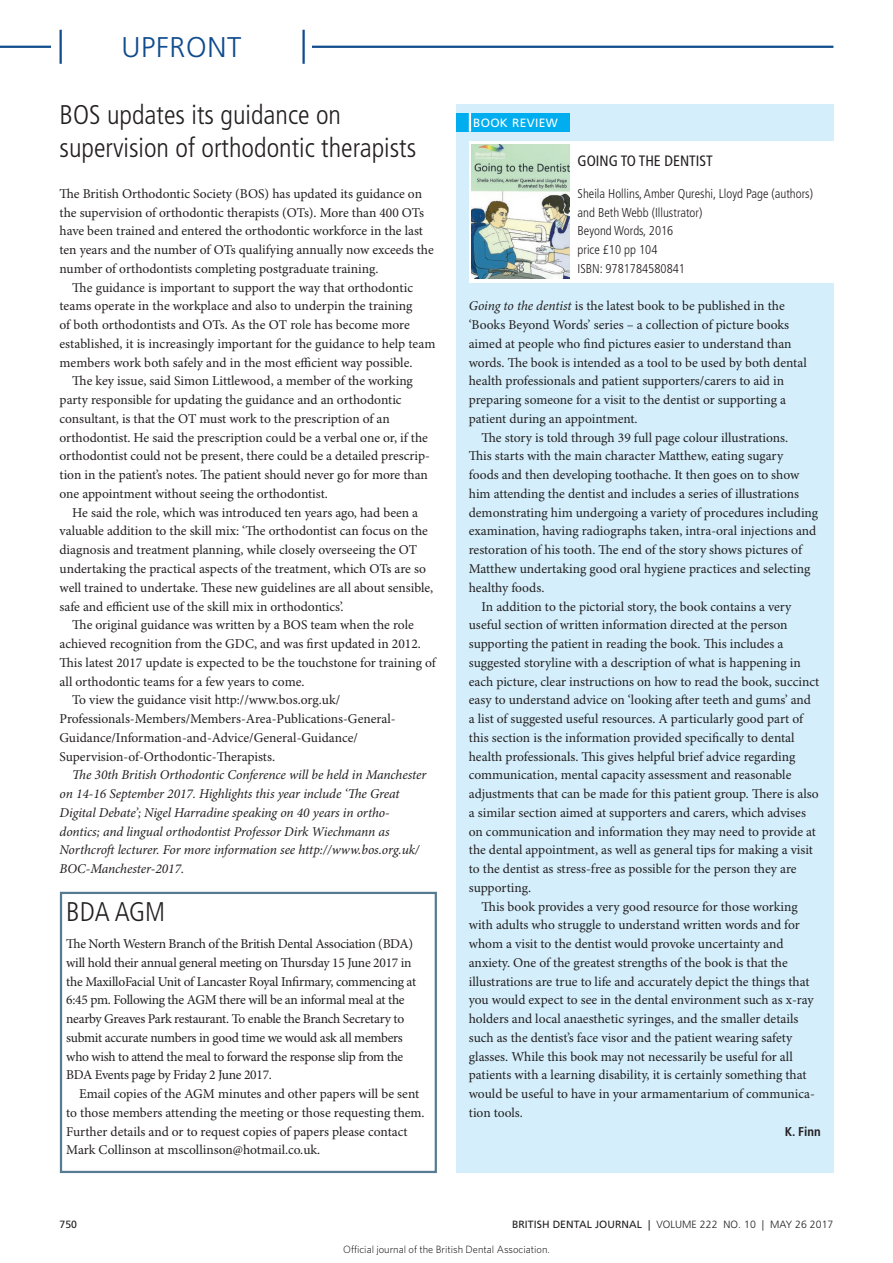
<style>
.page{position:relative;width:893px;height:1263px;background:#fff}
.page>*{position:absolute;margin:0;border:0;box-sizing:border-box;transform-origin:0 0}
.t1{font:300 28.5px "Frutiger LT Std";letter-spacing:.025em;color:#0f4b8d}
.heading___5{font:300 condensed 27px "Frutiger LT Std";color:#231f20}
.book_review_heading{font:condensed 15px "Frutiger LT Std";color:#231f20}
.body_9pt_ragged{font:13.5px/18.8px "Minion Pro";color:#231f20}
.body_9pt_ragged_1st{font:13.5px/18.8px "Minion Pro";letter-spacing:-.01em;color:#231f20}
.body_9pt_ragged-2{font:italic 13.5px/18.8px "Minion Pro";letter-spacing:-.01em;color:#231f20}
.book_review_author_p{font:300 condensed 12.75px/18.8px "Frutiger LT Std";color:#231f20}
.book_review_ISBN{font:300 condensed 12.75px "Frutiger LT Std";color:#231f20}
.book_review_author_e{font:700 condensed 12.75px "Frutiger LT Std";color:#231f20}
.tag_-_2{font:12px "Frutiger LT Std";letter-spacing:.025em;color:#fff}
.t2{font:300 10.5px "Frutiger LT Std";letter-spacing:.005em;color:#231f20}
.t3{font:300 10.5px "Whitney";color:#000}
.t4{font:10.5px "Frutiger LT Std";color:#231f20}
.s1{font-style:italic}
.s2{font-weight:400}
</style>
<div class="page">
<div style="left:456px;top:104px;width:377px;height:1069px;background:#d4effb"></div>
<div style="left:469px;top:141px;width:364px;height:141px;background:#fff"></div>
<img style="left:471px;top:145px;width:98px;height:134px">
<div style="left:456px;top:113px;width:113px;height:19px;background:#00aeef"></div>
<svg style="left:469px;top:113px;width:2px;height:19px"></svg>
<div style="left:60px;top:892px;width:377px;height:281px;border:2px solid #577b91"></div>
<hr style="left:0;top:46px;width:833px;height:2px;background:#0f4b8d">
<div style="left:51px;top:30px;width:261px;height:34px;background:#fff"></div>
<hr style="left:302px;top:30px;width:3px;height:34px;background:#0f4b8d">
<hr style="left:60px;top:30px;width:2px;height:34px;background:#0f4b8d">
<h1 class="t1" style="left:121px;top:31px;width:121px">UPFRONT</h1>
<p class="heading___5" style="left:60px;top:100px;width:283px">BOS updates its guidance on</p>
<p class="heading___5" style="left:60px;top:132px;width:358px">supervision of orthodontic therapists</p>
<p class="body_9pt_ragged_1st" style="left:60px;top:185px;width:376px">The British Orthodontic Society (BOS) has updated its guidance on the supervision of orthodontic therapists (OTs). More than 400 OTs have been trained and entered the orthodontic workforce in the last ten years and the number of OTs qualifying annually now exceeds the number of orthodontists completing postgraduate training.</p>
<p class="body_9pt_ragged" style="left:60px;top:279px;width:377px;text-indent:13px">The guidance is important to support the way that orthodontic teams operate in the workplace and also to underpin the training<br>of both orthodontists and OTs. As the OT role has become more established, it is increasingly important for the guidance to help team members work both safely and in the most efficient way possible.</p>
<p class="body_9pt_ragged" style="left:60px;top:372px;width:372px;text-indent:13px">The key issue, said Simon Littlewood, a member of the working party responsible for updating the guidance and an orthodontic consultant, is that the OT must work to the prescription of an orthodontist. He said the prescription could be a verbal one or, if the orthodontist could not be present, there could be a detailed prescrip&shy;tion in the patient’s notes. The patient should never go for more than one appointment without seeing the orthodontist.</p>
<p class="body_9pt_ragged" style="left:60px;top:504px;width:375px;text-indent:13px">He said the role, which was introduced ten years ago, had been a valuable addition to the skill mix: ‘The orthodontist can focus on the diagnosis and treatment planning, while closely overseeing the OT undertaking the practical aspects of the treatment, which OTs are so well trained to undertake. These new guidelines are all about sensible, safe and efficient use of the skill mix in orthodontics’.</p>
<p class="body_9pt_ragged" style="left:60px;top:616px;width:378px;text-indent:13px">The original guidance was written by a BOS team when the role achieved recognition from the GDC, and was first updated in 2012.<br>This latest 2017 update is expected to be the touchstone for training of all orthodontic teams for a few years to come.</p>
<p class="body_9pt_ragged" style="left:60px;top:691px;width:338px;text-indent:13px">To view the guidance visit http://www.bos.org.uk/ Professionals-Members/Members-Area-Publications-General-Guidance/Information-and-Advice/General-Guidance/ Supervision-of-Orthodontic-Therapists.</p>
<p class="body_9pt_ragged-2" style="left:60px;top:766px;width:368px;text-indent:13px">The 30th British Orthodontic Conference will be held in Manchester on 14-16 September 2017. Highlights this year include ‘The Great Digital Debate’; Nigel Harradine speaking on 40 years in ortho&shy;dontics; and lingual orthodontist Professor Dirk Wiechmann as Northcroft lecturer. For more information see http://www.bos.org.uk/ BOC-Manchester-2017.</p>
<p class="heading___5" style="left:66px;top:896px;width:101px">BDA AGM</p>
<p class="body_9pt_ragged_1st" style="left:66px;top:935px;width:351px">The North Western Branch of the British Dental Association (BDA) will hold their annual general meeting on Thursday 15 June 2017 in the MaxilloFacial Unit of Lancaster Royal Infirmary, commencing at 6:45 pm. Following the AGM there will be an informal meal at the nearby Greaves Park restaurant. To enable the Branch Secretary to submit accurate numbers in good time we would ask all members who wish to attend the meal to forward the response slip from the BDA Events page by Friday 2 June 2017.</p>
<p class="body_9pt_ragged" style="left:66px;top:1085px;width:360px;text-indent:13px">Email copies of the AGM minutes and other papers will be sent to those members attending the meeting or those requesting them.<br>Further details and or to request copies of papers please contact Mark Collinson at mscollinson@hotmail.co.uk.</p>
<p class="tag_-_2" style="left:473px;top:116px;width:86px">BOOK REVIEW</p>
<p class="book_review_heading" style="left:578px;top:152px;width:137px">GOING TO THE DENTIST</p>
<p class="book_review_author_p" style="left:578px;top:184px;width:237px">Sheila Hollins, Amber Qureshi, Lloyd Page (authors) and Beth Webb (Illustrator)</p>
<p class="book_review_author_p" style="left:578px;top:222px;width:97px">Beyond Words, 2016</p>
<p class="book_review_author_p" style="left:578px;top:241px;width:81px">price £10 pp 104</p>
<p class="book_review_ISBN" style="left:578px;top:261px;width:109px">ISBN: 9781784580841</p>
<p class="body_9pt_ragged_1st" style="left:469px;top:297px;width:339px"><span class="s1">Going to the dentist</span> is the latest book to be published in the ‘Books Beyond Words’ series – a collection of picture books aimed at people who find pictures easier to understand than words. The book is intended as a tool to be used by both dental health professionals and patient supporters/carers to aid in preparing someone for a visit to the dentist or supporting a patient during an appointment.</p>
<p class="body_9pt_ragged" style="left:469px;top:429px;width:351px;text-indent:13px">The story is told through 39 full page colour illustrations.<br>This starts with the main character Matthew, eating sugary<br>foods and then developing toothache. It then goes on to show him attending the dentist and includes a series of illustrations demonstrating him undergoing a variety of procedures including examination, having radiographs taken, intra-oral injections and restoration of his tooth. The end of the story shows pictures of Matthew undertaking good oral hygiene practices and selecting healthy foods.</p>
<p class="body_9pt_ragged" style="left:469px;top:597px;width:352px;text-indent:13px">In addition to the pictorial story, the book contains a very useful section of written information directed at the person supporting the patient in reading the book. This includes a suggested storyline with a description of what is happening in each picture, clear instructions on how to read the book, succinct easy to understand advice on ‘looking after teeth and gums’ and a list of suggested useful resources. A particularly good part of this section is the information provided specifically to dental health professionals. This gives helpful brief advice regarding communication, mental capacity assessment and reasonable adjustments that can be made for this patient group. There is also a similar section aimed at supporters and carers, which advises on communication and information they may need to provide at the dental appointment, as well as general tips for making a visit to the dentist as stress-free as possible for the person they are supporting.</p>
<p class="body_9pt_ragged" style="left:469px;top:897px;width:348px;text-indent:13px">This book provides a very good resource for those working with adults who struggle to understand written words and for whom a visit to the dentist would provoke uncertainty and anxiety. One of the greatest strengths of the book is that the illustrations are true to life and accurately depict the things that you would expect to see in the dental environment such as x-ray holders and local anaesthetic syringes, and the smaller details such as the dentist’s face visor and the patient wearing safety glasses. While this book may not necessarily be useful for all patients with a learning disability, it is certainly something that would be useful to have in your armamentarium of communica&shy;tion tools.</p>
<p class="book_review_author_e" style="left:785px;top:1123px;width:37px">K. Finn</p>
<p class="t4" style="left:60px;top:1218px;width:19px">750</p>
<p class="t2" style="left:512px;top:1219px;width:323px"><span class="s2">BRITISH DENTAL JOURNAL |</span> VOLUME 222 NO. 10 | MAY 26 2017</p>
<p class="t3" style="left:343px;top:1243px;width:208px">Official journal of the British Dental Association.</p>
</div>
